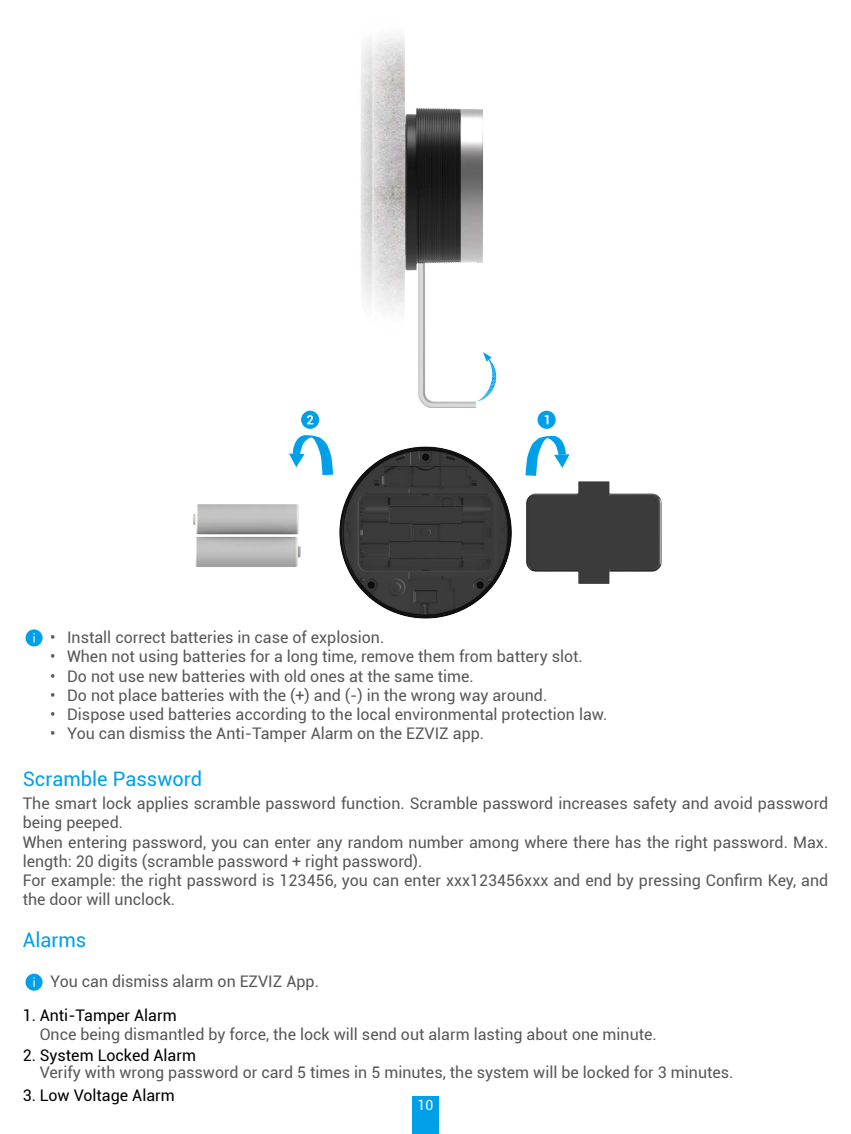
<style>
.page{position:relative;width:851px;height:1134px;background:#fff}
.page>*{position:absolute;margin:0;border:0;box-sizing:border-box;transform-origin:0 0}
.t1{font:20px "Roboto";color:#00a0e9}
.t2{font:16px/19.2px "Roboto";color:#595757}
.t3{font:16px "Roboto";color:#000}
.t4{font:14px "Roboto";color:#fff}
</style>
<div class="page">
<div style="left:412px;top:1096px;width:27px;height:38px;background:#00a0e9"></div>
<img style="left:418px;top:271px;width:58px;height:136px">
<img style="left:360px;top:35px;width:45px;height:277px">
<img style="left:404px;top:108px;width:79px;height:163px">
<svg style="left:477px;top:352px;width:19px;height:50px"></svg>
<img style="left:339px;top:446px;width:323px;height:173px">
<svg style="left:525px;top:435px;width:44px;height:41px"></svg>
<img style="left:193px;top:504px;width:108px;height:63px">
<div style="left:537px;top:411px;width:18px;height:18px;background:#00a0e9;border-radius:50%"></div>
<svg style="left:544px;top:415px;width:4px;height:9px"></svg>
<svg style="left:289px;top:435px;width:44px;height:40px"></svg>
<div style="left:301px;top:411px;width:18px;height:18px;background:#00a0e9;border-radius:50%"></div>
<svg style="left:307px;top:415px;width:6px;height:9px"></svg>
<div style="left:26px;top:629px;width:17px;height:17px;background:#00a0e9;border-radius:50%"></div>
<svg style="left:33px;top:633px;width:2px;height:10px"></svg>
<div style="left:26px;top:974px;width:17px;height:17px;background:#00a0e9;border-radius:50%"></div>
<svg style="left:33px;top:977px;width:2px;height:10px"></svg>
<p class="t2" style="left:50px;top:627px;width:336px">• Install correct batteries in case of explosion.</p>
<p class="t2" style="left:50px;top:646px;width:534px">• When not using batteries for a long time, remove them from battery slot.</p>
<p class="t2" style="left:50px;top:666px;width:425px">• Do not use new batteries with old ones at the same time.</p>
<p class="t2" style="left:50px;top:685px;width:498px">• Do not place batteries with the (+) and (-) in the wrong way around.</p>
<p class="t2" style="left:50px;top:704px;width:558px">• Dispose used batteries according to the local environmental protection law.</p>
<p class="t2" style="left:50px;top:723px;width:435px">• You can dismiss the Anti-Tamper Alarm on the EZVIZ app.</p>
<p class="t1" style="left:23px;top:765px;width:181px">Scramble Password</p>
<p class="t2" style="left:23px;top:793px;width:807px">The smart lock applies scramble password function. Scramble password increases safety and avoid password being peeped.<br>When entering password, you can enter any random number among where there has the right password. Max. length: 20 digits (scramble password + right password).<br>For example: the right password is 123456, you can enter xxx123456xxx and end by pressing Confirm Key, and the door will unclock.</p>
<p class="t1" style="left:23px;top:926px;width:65px">Alarms</p>
<p class="t2" style="left:50px;top:971px;width:270px">You can dismiss alarm on EZVIZ App.</p>
<p class="t3" style="left:23px;top:1004px;width:155px">1. Anti-Tamper Alarm</p>
<p class="t2" style="left:40px;top:1024px;width:618px">Once being dismantled by force, the lock will send out alarm lasting about one minute.</p>
<p class="t3" style="left:23px;top:1044px;width:175px">2. System Locked Alarm</p>
<p class="t2" style="left:40px;top:1062px;width:695px">Verify with wrong password or card 5 times in 5 minutes, the system will be locked for 3 minutes.</p>
<p class="t3" style="left:23px;top:1084px;width:154px">3. Low Voltage Alarm</p>
<p class="t4" style="left:417px;top:1095px;width:17px">10</p>
</div>
